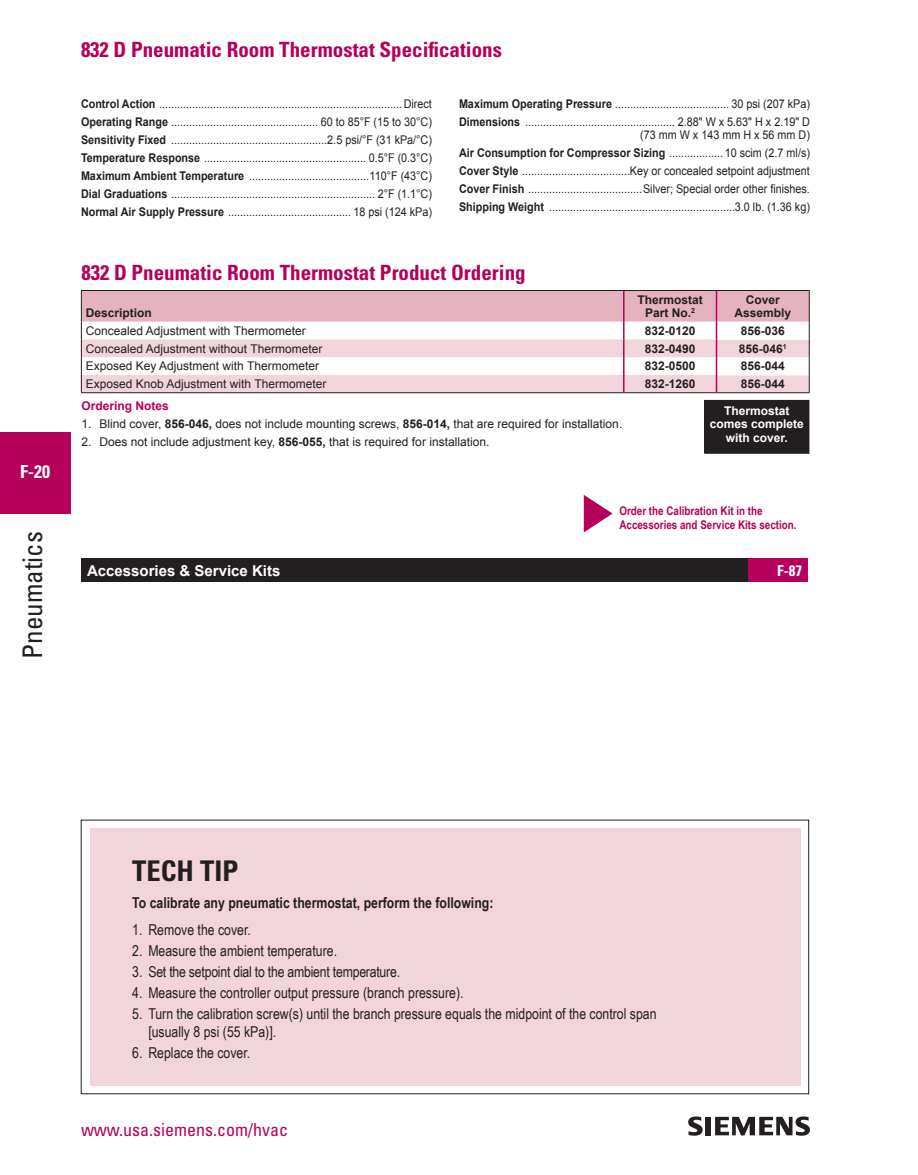
<style>
.page{position:relative;width:918px;height:1175px;background:#fff}
.page>*{position:absolute;margin:0;border:0;box-sizing:border-box;transform-origin:0 0}
.Statman{font:700 condensed 28.5px "Univers";color:#231f20}
.t1{font:condensed 27px "Univers";color:#231f20}
.NEW_SUBHEAD_GREEN{font:700 condensed 21px "Univers";color:#b5015b}
.t2{font:condensed 18px "Univers";color:#b5015b}
.t3{font:700 condensed 18px "Univers";color:#fff}
.Body{font:15px/18px "Arial Narrow";color:#231f20}
.Body-2{font:700 15px "Arial Narrow";color:#231f20}
.Subhead_1{font:700 15px "Arial";color:#fff}
.t4{font:700 condensed 15px "Univers";color:#fff}
.spec__body{font:12px "Arial";color:#231f20;scale:.9 1}
.Specs_footnote{font:12px "Arial";color:#231f20}
.chart_body{font:12px "Arial";color:#231f20}
.spec__body-2{font:700 12px "Arial";color:#231f20;scale:.9 1}
.chart_body-2{font:700 12px "Arial";color:#231f20}
.chart_body-3{font:700 12px/13.5px "Arial Narrow";color:#b5015b}
.chart_head_2{font:700 12px/13.5px "Arial";color:#231f20;text-align:center}
.chart_body-4{font:700 12px/13.5px "Arial";color:#fff;text-align:center}
.Specs_footnote-2{font:700 12px "Arial";color:#b5015b}
.s1{font-weight:700}
.s2{font-weight:400}
</style>
<div class="page">
<div style="left:0;top:432px;width:70px;height:81px;background:#b5015b"></div>
<svg style="left:688px;top:1116px;width:15px;height:19px"></svg>
<div style="left:705px;top:1116px;width:6px;height:19px;background:#231f20"></div>
<svg style="left:715px;top:1116px;width:95px;height:19px"></svg>
<svg style="left:584px;top:495px;width:29px;height:37px"></svg>
<div style="left:81px;top:558px;width:667px;height:24px;background:#231f20"></div>
<div style="left:748px;top:558px;width:60px;height:24px;background:#b5015b"></div>
<svg style="left:81px;top:290px;width:729px;height:103px"></svg>
<div style="left:705px;top:400px;width:104px;height:53px;background:#231f20"></div>
<div style="left:90px;top:827px;width:711px;height:258px;background:#f1d5db"></div>
<h3 class="t3" style="left:20px;top:461px;width:31px">F-20</h3>
<h2 class="t1" style="left:16px;top:658px;width:129px;rotate:-90deg">Pneumatics</h2>
<p class="NEW_SUBHEAD_GREEN" style="left:81px;top:36px;width:423px">832 D Pneumatic Room Thermostat Specifications</p>
<p class="spec__body" style="left:81px;top:96px;width:391px"><span class="s1">Control Action</span> ................................................................................. Direct</p>
<p class="spec__body" style="left:81px;top:114px;width:391px"><span class="s1">Operating Range</span> ................................................. 60 to 85°F (15 to 30°C)</p>
<p class="spec__body" style="left:81px;top:132px;width:392px"><span class="s1">Sensitivity Fixed</span> ....................................................2.5 psi/°F (31 kPa/°C)</p>
<p class="spec__body" style="left:81px;top:150px;width:392px"><span class="s1">Temperature Response</span> ...................................................... 0.5°F (0.3°C)</p>
<p class="spec__body" style="left:81px;top:168px;width:391px"><span class="s1">Maximum Ambient Temperature</span> ........................................110°F (43°C)</p>
<p class="spec__body" style="left:81px;top:186px;width:392px"><span class="s1">Dial Graduations</span> .................................................................... 2°F (1.1°C)</p>
<p class="spec__body" style="left:81px;top:204px;width:391px"><span class="s1">Normal Air Supply Pressure</span> ......................................... 18 psi (124 kPa)</p>
<p class="spec__body" style="left:459px;top:96px;width:391px"><span class="s1">Maximum Operating Pressure</span> ...................................... 30 psi (207 kPa)</p>
<p class="spec__body" style="left:459px;top:114px;width:392px"><span class="s1">Dimensions</span> .................................................. 2.88" W x 5.63" H x 2.19" D</p>
<p class="spec__body" style="left:640px;top:127px;width:190px">(73 mm W x 143 mm H x 56 mm D)</p>
<p class="spec__body-2" style="left:459px;top:145px;width:391px">Air Consumption for Compressor Sizing <span class="s2">.................. 10 scim (2.7 ml/s)</span></p>
<p class="spec__body" style="left:459px;top:163px;width:391px"><span class="s1">Cover Style</span> ....................................Key or concealed setpoint adjustment</p>
<p class="spec__body" style="left:459px;top:181px;width:391px"><span class="s1">Cover Finish</span> ......................................Silver; Special order other finishes.</p>
<p class="spec__body" style="left:459px;top:199px;width:391px"><span class="s1">Shipping Weight</span> ..............................................................3.0 lb. (1.36 kg)</p>
<p class="NEW_SUBHEAD_GREEN" style="left:81px;top:260px;width:446px">832 D Pneumatic Room Thermostat Product Ordering</p>
<p class="chart_head_2" style="left:86px;top:307px;width:68px">Description</p>
<p class="chart_head_2" style="left:637px;top:293px;width:67px">Thermostat</p>
<p class="chart_head_2" style="left:645px;top:307px;width:51px">Part No.<sup>2</sup></p>
<p class="chart_head_2" style="left:735px;top:293px;width:58px">Cover<br>Assembly</p>
<p class="chart_body" style="left:86px;top:323px;width:221px">Concealed Adjustment with Thermometer</p>
<p class="chart_body-2" style="left:645px;top:323px;width:52px">832-0120</p>
<p class="chart_body-2" style="left:741px;top:323px;width:46px">856-036</p>
<p class="chart_body" style="left:86px;top:341px;width:238px">Concealed Adjustment without Thermometer</p>
<p class="chart_body-2" style="left:645px;top:340px;width:52px">832-0490</p>
<p class="chart_body-2" style="left:739px;top:340px;width:49px">856-046<sup>1</sup></p>
<p class="chart_body" style="left:86px;top:358px;width:235px">Exposed Key Adjustment with Thermometer</p>
<p class="chart_body-2" style="left:645px;top:358px;width:52px">832-0500</p>
<p class="chart_body-2" style="left:741px;top:358px;width:46px">856-044</p>
<p class="chart_body" style="left:86px;top:376px;width:242px">Exposed Knob Adjustment with Thermometer</p>
<p class="chart_body-2" style="left:645px;top:376px;width:52px">832-1260</p>
<p class="chart_body-2" style="left:741px;top:376px;width:46px">856-044</p>
<p class="Specs_footnote-2" style="left:81px;top:398px;width:89px">Ordering Notes</p>
<p class="Specs_footnote" style="left:81px;top:416px;width:542px">1. Blind cover, <span class="s1">856-046,</span> does not include mounting screws, <span class="s1">856-014,</span> that are required for installation.</p>
<p class="Specs_footnote" style="left:81px;top:434px;width:409px">2. Does not include adjustment key, <span class="s1">856-055,</span> that is required for installation.</p>
<p class="chart_body-4" style="left:710px;top:404px;width:96px">Thermostat comes complete with cover.</p>
<p class="chart_body-3" style="left:619px;top:504px;width:179px">Order the Calibration Kit in the<br>Accessories and Service Kits section.</p>
<p class="Subhead_1" style="left:87px;top:560px;width:195px">Accessories &amp; Service Kits</p>
<p class="t4" style="left:777px;top:561px;width:26px">F-87</p>
<p class="Statman" style="left:132px;top:853px;width:108px">TECH TIP</p>
<p class="Body-2" style="left:132px;top:891px;width:363px">To calibrate any pneumatic thermostat, perform the following:</p>
<p class="Body" style="left:132px;top:920px;width:120px">1. Remove the cover.</p>
<p class="Body" style="left:132px;top:941px;width:206px">2. Measure the ambient temperature.</p>
<p class="Body" style="left:132px;top:962px;width:269px">3. Set the setpoint dial to the ambient temperature.</p>
<p class="Body" style="left:132px;top:983px;width:333px">4. Measure the controller output pressure (branch pressure).</p>
<p class="Body" style="left:148px;top:1004px;width:510px;text-indent:-16px">5. Turn the calibration screw(s) until the branch pressure equals the midpoint of the control span [usually 8 psi (55 kPa)].</p>
<p class="Body" style="left:132px;top:1043px;width:120px">6. Replace the cover.</p>
<h3 class="t2" style="left:81px;top:1117px;width:209px">www.usa.siemens.com/hvac</h3>
</div>
